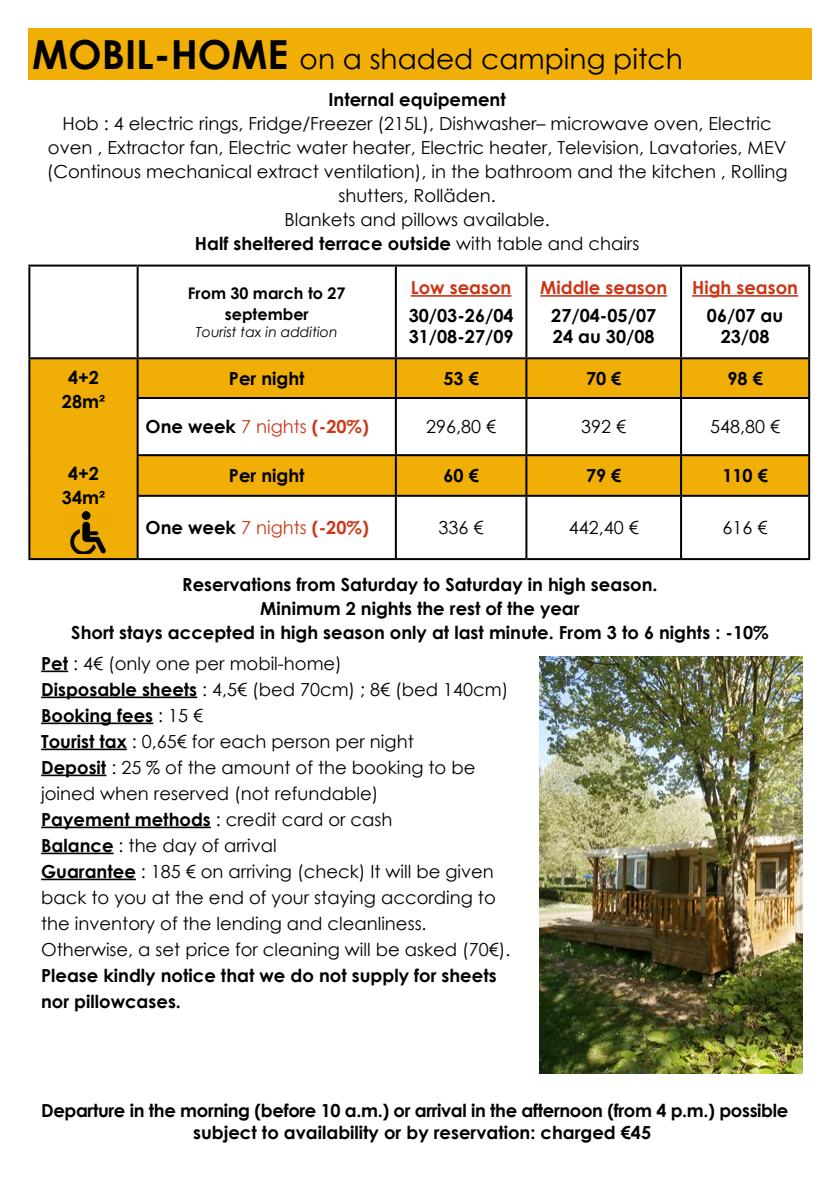
<style>
.page{position:relative;width:840px;height:1191px;background:#fff}
.page>*{position:absolute;margin:0;border:0;box-sizing:border-box;transform-origin:0 0}
.t1{font:28px "Century Gothic";color:#000}
.t2{font:18px/26px "Century Gothic";color:#000;text-align:center}
.t3{font:700 18px/24px "Century Gothic";color:#000;text-align:center}
.t4{font:700 18px/21.6px "Century Gothic";letter-spacing:-.02em;color:#000}
.t5{font:700 18px/21.6px "Century Gothic";color:#020203}
.t6{font:700 18px "Century Gothic";color:#cc3617}
.t7{font:700 18px "Century Gothic";color:#cc3417}
.t8{font:700 16px/21.6px "Century Gothic";color:#000;text-align:center}
.t9{font:italic 14px "Century Gothic";color:#000}
.s1{font-weight:700;font-size:40px}
.s2{font-weight:700}
.s3{font-weight:400;color:#cc3717}
.s4{color:#cc3717}
</style>
<div class="page">
<svg style="left:30px;top:359px;width:364px;height:199px"></svg>
<div style="left:396px;top:359px;width:411px;height:38px;background:#f0ae06"></div>
<div style="left:138px;top:456px;width:669px;height:39px;background:#f0ae06"></div>
<hr style="left:28px;top:264px;width:109px;height:2px;background:#000">
<hr style="left:28px;top:266px;width:2px;height:91px;background:#000">
<hr style="left:137px;top:264px;width:258px;height:2px;background:#000">
<hr style="left:136px;top:266px;width:2px;height:91px;background:#000">
<hr style="left:395px;top:264px;width:131px;height:2px;background:#000">
<hr style="left:394px;top:266px;width:2px;height:91px;background:#000">
<hr style="left:526px;top:264px;width:154px;height:2px;background:#000">
<hr style="left:525px;top:266px;width:2px;height:91px;background:#000">
<hr style="left:680px;top:264px;width:129px;height:2px;background:#000">
<hr style="left:679px;top:266px;width:2px;height:91px;background:#000">
<hr style="left:807px;top:266px;width:2px;height:91px;background:#000">
<hr style="left:28px;top:357px;width:109px;height:2px;background:#000">
<hr style="left:28px;top:359px;width:2px;height:39px;background:#000">
<hr style="left:137px;top:357px;width:258px;height:2px;background:#000">
<hr style="left:136px;top:359px;width:2px;height:38px;background:#000">
<hr style="left:395px;top:357px;width:131px;height:2px;background:#000">
<hr style="left:394px;top:359px;width:2px;height:38px;background:#000">
<hr style="left:526px;top:357px;width:154px;height:2px;background:#000">
<hr style="left:525px;top:359px;width:2px;height:38px;background:#000">
<hr style="left:680px;top:357px;width:129px;height:2px;background:#000">
<hr style="left:679px;top:359px;width:2px;height:38px;background:#000">
<hr style="left:807px;top:359px;width:2px;height:38px;background:#000">
<hr style="left:28px;top:398px;width:2px;height:57px;background:#000">
<hr style="left:136px;top:397px;width:259px;height:2px;background:#000">
<hr style="left:136px;top:399px;width:2px;height:55px;background:#000">
<hr style="left:395px;top:397px;width:131px;height:2px;background:#000">
<hr style="left:394px;top:399px;width:2px;height:55px;background:#000">
<hr style="left:526px;top:397px;width:154px;height:2px;background:#000">
<hr style="left:525px;top:399px;width:2px;height:55px;background:#000">
<hr style="left:680px;top:397px;width:129px;height:2px;background:#000">
<hr style="left:679px;top:399px;width:2px;height:55px;background:#000">
<hr style="left:807px;top:399px;width:2px;height:55px;background:#000">
<hr style="left:28px;top:455px;width:2px;height:41px;background:#000">
<hr style="left:136px;top:454px;width:259px;height:2px;background:#000">
<hr style="left:136px;top:456px;width:2px;height:39px;background:#000">
<hr style="left:395px;top:454px;width:131px;height:2px;background:#000">
<hr style="left:394px;top:456px;width:2px;height:39px;background:#000">
<hr style="left:526px;top:454px;width:154px;height:2px;background:#000">
<hr style="left:525px;top:456px;width:2px;height:39px;background:#000">
<hr style="left:680px;top:454px;width:129px;height:2px;background:#000">
<hr style="left:679px;top:456px;width:2px;height:39px;background:#000">
<hr style="left:807px;top:456px;width:2px;height:39px;background:#000">
<hr style="left:28px;top:496px;width:2px;height:62px;background:#000">
<hr style="left:136px;top:495px;width:259px;height:2px;background:#000">
<hr style="left:136px;top:497px;width:2px;height:61px;background:#000">
<hr style="left:395px;top:495px;width:131px;height:2px;background:#000">
<hr style="left:394px;top:497px;width:2px;height:61px;background:#000">
<hr style="left:526px;top:495px;width:154px;height:2px;background:#000">
<hr style="left:525px;top:497px;width:2px;height:61px;background:#000">
<hr style="left:680px;top:495px;width:129px;height:2px;background:#000">
<hr style="left:679px;top:497px;width:2px;height:61px;background:#000">
<hr style="left:807px;top:497px;width:2px;height:61px;background:#000">
<hr style="left:28px;top:558px;width:109px;height:2px;background:#000">
<hr style="left:137px;top:558px;width:258px;height:2px;background:#000">
<hr style="left:395px;top:558px;width:131px;height:2px;background:#000">
<hr style="left:526px;top:558px;width:154px;height:2px;background:#000">
<hr style="left:680px;top:558px;width:129px;height:2px;background:#000">
<hr style="left:410px;top:295px;width:101px;height:2px;background:#cc3417">
<hr style="left:540px;top:295px;width:126px;height:2px;background:#cc3617">
<hr style="left:691px;top:295px;width:106px;height:2px;background:#cc3617">
<img style="left:67px;top:512px;width:43px;height:42px">
<div style="left:28px;top:28px;width:783px;height:52px;background:#f0ae06"></div>
<hr style="left:41px;top:670px;width:27px;height:2px;background:#000">
<hr style="left:41px;top:696px;width:156px;height:2px;background:#000">
<hr style="left:41px;top:722px;width:112px;height:2px;background:#000">
<hr style="left:41px;top:748px;width:86px;height:2px;background:#000">
<hr style="left:41px;top:774px;width:65px;height:2px;background:#000">
<hr style="left:41px;top:826px;width:170px;height:2px;background:#000">
<hr style="left:41px;top:852px;width:72px;height:2px;background:#000">
<hr style="left:41px;top:878px;width:95px;height:2px;background:#000">
<img style="left:539px;top:656px;width:263px;height:417px">
<h1 class="t1" style="left:32px;top:40px;width:651px"><span class="s1">MOBIL-HOME</span> on a shaded camping pitch</h1>
<p class="t3" style="left:328px;top:87px;width:179px">Internal equipement</p>
<p class="t2" style="left:47px;top:111px;width:742px;line-height:24px">Hob : 4 electric rings, Fridge/Freezer (215L), Dishwasher– microwave oven, Electric oven , Extractor fan, Electric water heater, Electric heater, Television, Lavatories, MEV (Continous mechanical extract ventilation), in the bathroom and the kitchen , Rolling shutters, Rolläden.<br>Blankets and pillows available.<br><span class="s2">Half sheltered terrace outside</span> with table and chairs</p>
<p class="t3" style="left:62px;top:365px;width:45px">4+2<br>28m²</p>
<p class="t3" style="left:62px;top:461px;width:45px">4+2<br>34m²</p>
<p class="t8" style="left:188px;top:281px;width:159px">From 30 march to 27 september</p>
<p class="t9" style="left:196px;top:322px;width:143px">Tourist tax in addition</p>
<p class="t7" style="left:410px;top:274px;width:102px">Low season</p>
<p class="t3" style="left:408px;top:303px;width:106px;line-height:21.6px;text-align:left">30/03-26/04<br>31/08-27/09</p>
<p class="t6" style="left:540px;top:274px;width:128px">Middle season</p>
<p class="t5" style="left:551px;top:303px;width:106px">27/04-05/07<br>24 au 30/08</p>
<p class="t6" style="left:691px;top:274px;width:107px">High season</p>
<p class="t5" style="left:706px;top:303px;width:78px;text-align:center">06/07 au<br>23/08</p>
<p class="t3" style="left:229px;top:365px;width:77px">Per night</p>
<p class="t3" style="left:443px;top:365px;width:37px">53 €</p>
<p class="t3" style="left:585px;top:365px;width:37px">70 €</p>
<p class="t3" style="left:727px;top:365px;width:37px">98 €</p>
<p class="t3" style="left:145px;top:414px;width:225px">One week <span class="s3">7 nights</span> <span class="s4">(-20%)</span></p>
<p class="t2" style="left:426px;top:413px;width:71px">296,80 €</p>
<p class="t2" style="left:581px;top:413px;width:46px">392 €</p>
<p class="t2" style="left:709px;top:413px;width:71px">548,80 €</p>
<p class="t3" style="left:229px;top:463px;width:77px">Per night</p>
<p class="t3" style="left:443px;top:463px;width:37px">60 €</p>
<p class="t3" style="left:585px;top:463px;width:37px">79 €</p>
<p class="t3" style="left:722px;top:463px;width:47px">110 €</p>
<p class="t3" style="left:145px;top:515px;width:224px">One week <span class="s3">7 nights</span> <span class="s4">(-20%)</span></p>
<p class="t2" style="left:438px;top:514px;width:46px">336 €</p>
<p class="t2" style="left:568px;top:514px;width:71px">442,40 €</p>
<p class="t2" style="left:722px;top:514px;width:46px">616 €</p>
<p class="t3" style="left:71px;top:571px;width:698px">Reservations from Saturday to Saturday in high season.<br>Minimum 2 nights the rest of the year<br>Short stays accepted in high season only at last minute. From 3 to 6 nights : -10%</p>
<p class="t2" style="left:41px;top:650px;width:470px;text-align:left"><span class="s2">Pet</span> : 4€ (only one per mobil-home)<br><span class="s2">Disposable sheets</span> : 4,5€ (bed 70cm) ; 8€ (bed 140cm)<br><span class="s2">Booking fees</span> : 15 €<br><span class="s2">Tourist tax</span> : 0,65€ for each person per night<br><span class="s2">Deposit</span> : 25 % of the amount of the booking to be joined when reserved (not refundable)<br><span class="s2">Payement methods</span> : credit card or cash<br><span class="s2">Balance</span> : the day of arrival<br><span class="s2">Guarantee</span> : 185 € on arriving (check) It will be given back to you at the end of your staying according to the inventory of the lending and cleanliness.<br>Otherwise, a set price for cleaning will be asked (70€).</p>
<p class="t3" style="left:41px;top:961px;width:457px;line-height:26px;text-align:left">Please kindly notice that we do not supply for sheets nor pillowcases.</p>
<p class="t4" style="left:193px;top:1099px;width:596px;text-indent:-152px">Departure in the morning (before 10 a.m.) or arrival in the afternoon (from 4 p.m.) possible subject to availability or by reservation: charged €45</p>
</div>
